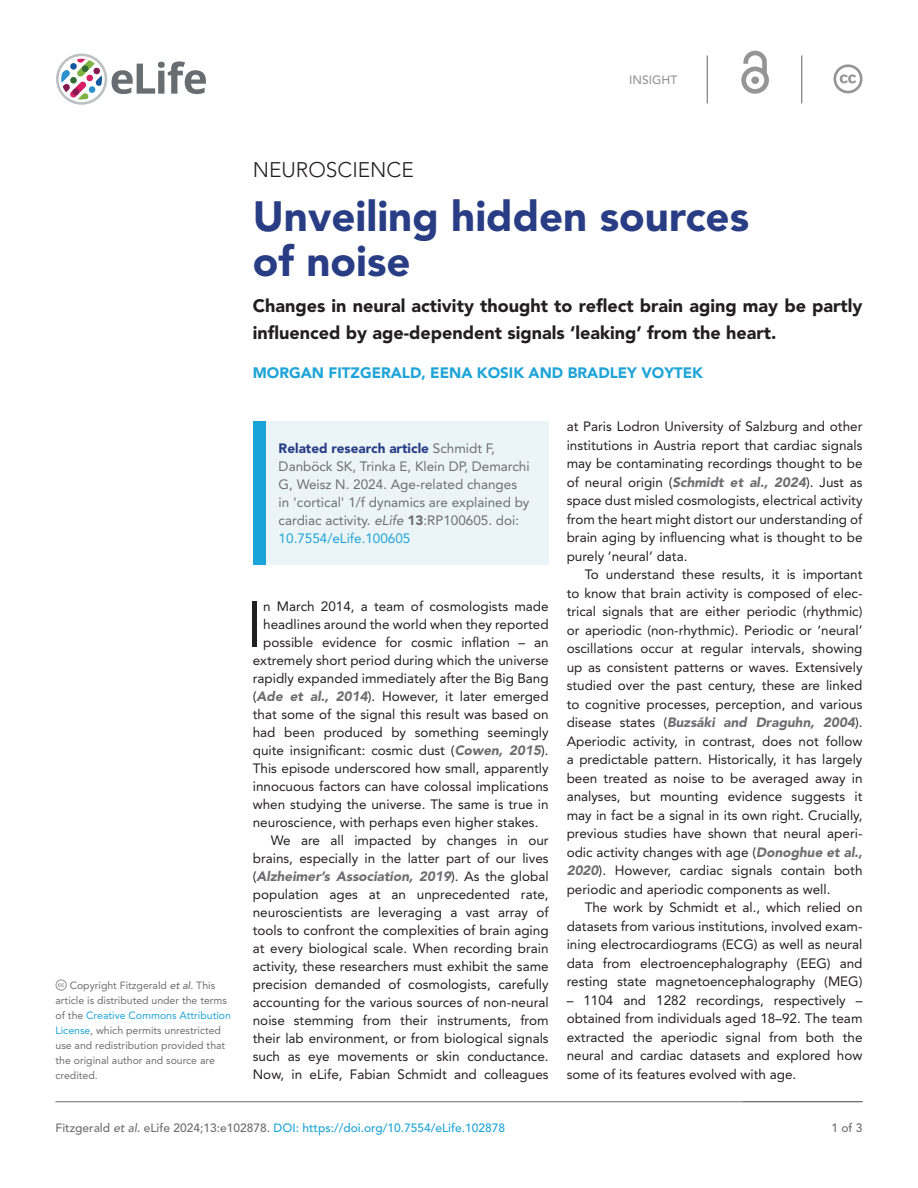
<style>
.page{position:relative;width:918px;height:1188px;background:#fff}
.page>*{position:absolute;margin:0;border:0;box-sizing:border-box;transform-origin:0 0}
.t1{font:300 64.35px "Avenir LT Std";color:#231f20}
.t2{font:900 42px/45px "Avenir LT Std";color:#283d84}
.t3{font:300 21px "Avenir LT Std";color:#231f20}
.t4{font:900 18px/27px "Avenir LT Std";color:#231f20}
.t5{font:900 15px "Avenir LT Std";color:#1ea4d7}
.t6{font:13.5px/18.5px "Avenir LT Std";color:#231f20;text-align:justify}
.t7{font:13.5px/18px "Avenir LT Std";color:#6e6e70}
.t8{font:italic 900 13.5px "Avenir LT Std";color:#6e6e70}
.t9{font:500 12px "Avenir LT Std";color:#1ea4d7}
.t10{font:500 12px "Avenir LT Std";color:#939596}
.t11{font:500 12px "Avenir LT Std";color:#6e6e70}
.t12{font:10.5px/15px "Avenir LT Std";color:#6e6d70}
.s1{font-weight:500;font-style:italic}
.s2{color:#1ea4d7}
.s3{font-weight:900;color:#283d84}
.s4{font-style:italic}
.s5{font-weight:900}
.s6{font-weight:900;font-style:italic;color:#6e6e70}
.s7{font-weight:400;font-style:normal;color:#231f20}
.s8{color:#6e6e70}
.s9{font-style:italic;color:#6e6e70}
</style>
<div class="page">
<svg style="left:741px;top:51px;width:28px;height:43px"></svg>
<svg style="left:834px;top:64px;width:28px;height:29px"></svg>
<hr style="left:707px;top:56px;width:1px;height:48px;background:#636366">
<hr style="left:802px;top:56px;width:1px;height:48px;background:#636366">
<svg style="left:56px;top:54px;width:150px;height:51px"></svg>
<hr style="left:56px;top:1101px;width:806px;height:1px;background:#6e6e70">
<svg style="left:56px;top:979px;width:11px;height:12px"></svg>
<div style="left:253px;top:421px;width:296px;height:144px;background:#ebf4f7"></div>
<div style="left:253px;top:421px;width:12px;height:144px;background:#1aa3d8"></div>
<p class="t10" style="left:629px;top:73px;width:50px">INSIGHT</p>
<p class="t12" style="left:56px;top:978px;width:177px;text-indent:14px">Copyright Fitzgerald <span class="s1">et al</span>. This article is distributed under the terms of the <span class="s2">Creative Commons Attribution<br>License</span>, which permits unrestricted use and redistribution provided that the original author and source are credited.</p>
<h3 class="t3" style="left:253px;top:157px;width:163px">NEUROSCIENCE</h3>
<h2 class="t2" style="left:253px;top:193px;width:498px">Unveiling hidden sources of noise</h2>
<h3 class="t4" style="left:253px;top:292px;width:611px">Changes in neural activity thought to reflect brain aging may be partly influenced by age-dependent signals ‘leaking’ from the heart.</h3>
<p class="t5" style="left:253px;top:363px;width:452px">MORGAN FITZGERALD, EENA KOSIK AND BRADLEY VOYTEK</p>
<p class="t7" style="left:279px;top:439px;width:252px"><span class="s3">Related research article</span> Schmidt F, Danböck SK, Trinka E, Klein DP, Demarchi G, Weisz N. 2024. Age-related changes in 'cortical' 1/f dynamics are explained by cardiac activity. <span class="s4">eLife</span> <span class="s5">13</span>:RP100605. doi:<br><span class="s2">10.7554/eLife.100605</span></p>
<h1 class="t1" style="left:247px;top:587px;width:18px">I</h1>
<p class="t6" style="left:263px;top:597px;width:287px">n March 2014, a team of cosmologists made</p>
<p class="t6" style="left:263px;top:615px;width:287px">headlines around the world when they reported</p>
<p class="t6" style="left:263px;top:633px;width:287px">possible evidence for cosmic inflation – an</p>
<p class="t6" style="left:253px;top:651px;width:297px">extremely short period during which the universe</p>
<p class="t6" style="left:253px;top:669px;width:297px">rapidly expanded immediately after the Big Bang</p>
<p class="t6" style="left:253px;top:687px;width:297px">(<span class="s6">Ade et al., 2014</span>). However, it later emerged</p>
<p class="t6" style="left:253px;top:705px;width:297px">that some of the signal this result was based on</p>
<p class="t6" style="left:253px;top:723px;width:297px">had been produced by something seemingly</p>
<p class="t6" style="left:253px;top:741px;width:297px">quite insignificant: cosmic dust (<span class="s6">Cowen, 2015</span>).</p>
<p class="t6" style="left:253px;top:759px;width:297px">This episode underscored how small, apparently</p>
<p class="t6" style="left:253px;top:777px;width:297px">innocuous factors can have colossal implications</p>
<p class="t6" style="left:253px;top:795px;width:297px">when studying the universe. The same is true in</p>
<p class="t6" style="left:253px;top:813px;width:287px">neuroscience, with perhaps even higher stakes.</p>
<p class="t6" style="left:271px;top:831px;width:279px">We are all impacted by changes in our</p>
<p class="t6" style="left:253px;top:849px;width:297px">brains, especially in the latter part of our lives</p>
<p class="t8" style="left:253px;top:868px;width:297px"><span class="s7">(</span>Alzheimer’s Association, 2019<span class="s7">). As the global</span></p>
<p class="t6" style="left:253px;top:885px;width:297px">population ages at an unprecedented rate,</p>
<p class="t6" style="left:253px;top:903px;width:297px">neuroscientists are leveraging a vast array of</p>
<p class="t6" style="left:253px;top:921px;width:297px">tools to confront the complexities of brain aging</p>
<p class="t6" style="left:253px;top:939px;width:297px">at every biological scale. When recording brain</p>
<p class="t6" style="left:253px;top:957px;width:297px">activity, these researchers must exhibit the same</p>
<p class="t6" style="left:253px;top:975px;width:297px">precision demanded of cosmologists, carefully</p>
<p class="t6" style="left:253px;top:993px;width:297px">accounting for the various sources of non-neural</p>
<p class="t6" style="left:253px;top:1011px;width:297px">noise stemming from their instruments, from</p>
<p class="t6" style="left:253px;top:1029px;width:297px">their lab environment, or from biological signals</p>
<p class="t6" style="left:253px;top:1047px;width:297px">such as eye movements or skin conductance.</p>
<p class="t6" style="left:253px;top:1065px;width:297px">Now, in eLife, Fabian Schmidt and colleagues</p>
<p class="t6" style="left:567px;top:418px;width:297px">at Paris Lodron University of Salzburg and other institutions in Austria report that cardiac signals may be contaminating recordings thought to be of neural origin (<span class="s6">Schmidt et al., 2024</span>). Just as space dust misled cosmologists, electrical activity from the heart might distort our understanding of brain aging by influencing what is thought to be purely ‘neural’ data.</p>
<p class="t6" style="left:567px;top:566px;width:297px;text-indent:18px">To understand these results, it is important to know that brain activity is composed of elec&shy;trical signals that are either periodic (rhythmic) or aperiodic (non-rhythmic). Periodic or ‘neural’ oscillations occur at regular intervals, showing up as consistent patterns or waves. Extensively studied over the past century, these are linked to cognitive processes, perception, and various disease states (<span class="s6">Buzsáki and Draguhn, 2004</span>).<br>Aperiodic activity, in contrast, does not follow a predictable pattern. Historically, it has largely been treated as noise to be averaged away in analyses, but mounting evidence suggests it may in fact be a signal in its own right. Crucially, previous studies have shown that neural aperi&shy;odic activity changes with age (<span class="s6">Donoghue et al., 2020</span>). However, cardiac signals contain both periodic and aperiodic components as well.</p>
<p class="t6" style="left:567px;top:898px;width:297px;text-indent:18px">The work by Schmidt et al., which relied on datasets from various institutions, involved exam&shy;ining electrocardiograms (ECG) as well as neural data from electroencephalography (EEG) and resting state magnetoencephalography (MEG)</p>
<p class="t6" style="left:567px;top:991px;width:297px">– 1104 and 1282 recordings, respectively – obtained from individuals aged 18–92. The team extracted the aperiodic signal from both the neural and cardiac datasets and explored how some of its features evolved with age.</p>
<p class="t9" style="left:56px;top:1121px;width:451px"><span class="s8">Fitzgerald</span> <span class="s9">et al</span><span class="s8">. eLife 2024;13:e102878.</span> DOI: https://doi.org/10.7554/eLife.102878</p>
<p class="t11" style="left:831px;top:1121px;width:33px">1 of 3</p>
</div>
